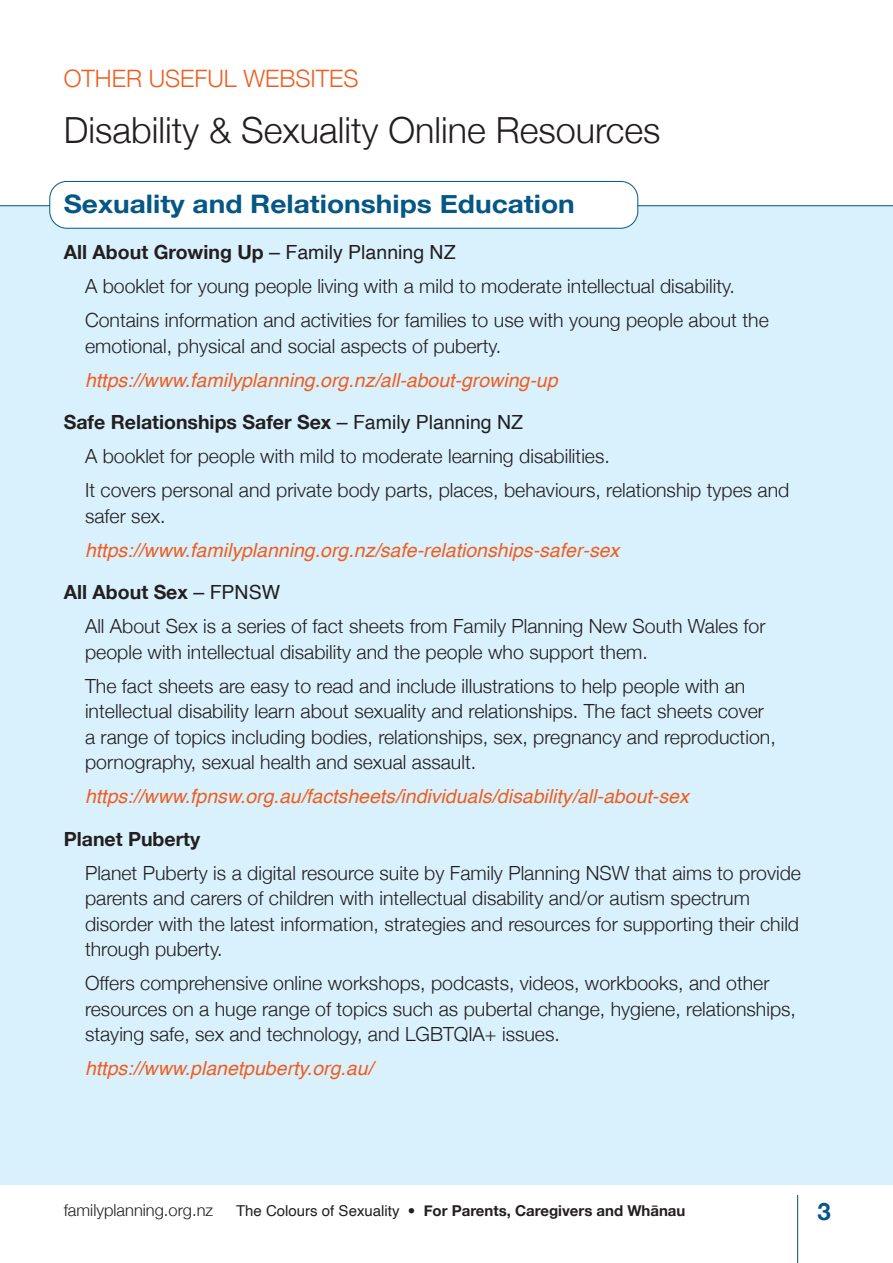
<style>
.page{position:relative;width:893px;height:1263px;background:#fff}
.page>*{position:absolute;margin:0;border:0;box-sizing:border-box;transform-origin:0 0}
.MH2{font:300 36px "Helvetica Neue";color:#231f20}
.SH1-_section{font:700 25.5px "Helvetica Neue";color:#055785;scale:1.1 1}
.n_13pt{font:300 24px "Helvetica Neue";color:#ee5e20}
.t1{font:700 24px "Helvetica Neue";color:#055785}
.n13_indent_5mm{font:300 19.5px/25.5px "Helvetica Neue";color:#231f20}
.Hyperlink_5mm_indent{font:italic 19.5px "Helvetica";color:#ee5e20}
.Book{font:700 19.5px "Helvetica Neue";color:#231f20}
.n_13pt-2{font:700 19.5px "Helvetica Neue";color:#231f20}
.t2{font:300 16.5px "Helvetica Neue";color:#231f20}
.t3{font:700 15px "Helvetica Neue";color:#231f20}
.s1{font-family:"Helvetica";font-weight:400}
.s2{font-weight:300}
</style>
<div class="page">
<hr style="left:797px;top:1195px;width:1px;height:68px;background:#04516b">
<div style="left:0;top:205px;width:893px;height:979px;background:#d9f1fc"></div>
<hr style="left:0;top:205px;width:893px;height:1px;background:#055785">
<div style="left:50px;top:181px;width:588px;height:47px;background:#fff;border-radius:17px"></div>
<div style="left:49px;top:181px;width:589px;height:48px;border:1px solid #055785;border-radius:17px"></div>
<p class="n_13pt" style="left:64px;top:59px;width:296px">OTHER USEFUL WEBSITES</p>
<p class="MH2" style="left:64px;top:101px;width:598px">Disability &amp; Sexuality Online Resources</p>
<p class="SH1-_section" style="left:64px;top:183px;width:466px">Sexuality and Relationships Education</p>
<p class="n_13pt-2" style="left:64px;top:237px;width:393px">All About Growing Up <span class="s1">– Family Planning NZ</span></p>
<p class="n13_indent_5mm" style="left:85px;top:272px;width:651px">A booklet for young people living with a mild to moderate intellectual disability.</p>
<p class="n13_indent_5mm" style="left:85px;top:306px;width:685px">Contains information and activities for families to use with young people about the emotional, physical and social aspects of puberty.</p>
<p class="Hyperlink_5mm_indent" style="left:85px;top:365px;width:474px">https://www.familyplanning.org.nz/all-about-growing-up</p>
<p class="Book" style="left:64px;top:407px;width:461px">Safe Relationships Safer Sex <span class="s1">– Family Planning NZ</span></p>
<p class="n13_indent_5mm" style="left:85px;top:442px;width:526px">A booklet for people with mild to moderate learning disabilities.</p>
<p class="n13_indent_5mm" style="left:85px;top:476px;width:706px">It covers personal and private body parts, places, behaviours, relationship types and safer sex.</p>
<p class="Hyperlink_5mm_indent" style="left:85px;top:535px;width:536px">https://www.familyplanning.org.nz/safe-relationships-safer-sex</p>
<p class="Book" style="left:64px;top:577px;width:218px">All About Sex <span class="s1">– FPNSW</span></p>
<p class="n13_indent_5mm" style="left:85px;top:612px;width:682px">All About Sex is a series of fact sheets from Family Planning New South Wales for people with intellectual disability and the people who support them.</p>
<p class="n13_indent_5mm" style="left:85px;top:672px;width:692px">The fact sheets are easy to read and include illustrations to help people with an intellectual disability learn about sexuality and relationships. The fact sheets cover a range of topics including bodies, relationships, sex, pregnancy and reproduction, pornography, sexual health and sexual assault.</p>
<p class="Hyperlink_5mm_indent" style="left:85px;top:781px;width:605px">https://www.fpnsw.org.au/factsheets/individuals/disability/all-about-sex</p>
<p class="Book" style="left:64px;top:824px;width:138px">Planet Puberty</p>
<p class="n13_indent_5mm" style="left:85px;top:859px;width:717px">Planet Puberty is a digital resource suite by Family Planning NSW that aims to provide parents and carers of children with intellectual disability and/or autism spectrum disorder with the latest information, strategies and resources for supporting their child through puberty.</p>
<p class="n13_indent_5mm" style="left:85px;top:969px;width:712px">Offers comprehensive online workshops, podcasts, videos, workbooks, and other resources on a huge range of topics such as pubertal change, hygiene, relationships, staying safe, sex and technology, and LGBTQIA+ issues.</p>
<p class="Hyperlink_5mm_indent" style="left:85px;top:1053px;width:289px">https://www.planetpuberty.org.au/</p>
<p class="t2" style="left:64px;top:1197px;width:151px">familyplanning.org.nz</p>
<p class="t3" style="left:236px;top:1199px;width:451px"><span class="s1">The Colours of Sexuality</span> <span class="s2">•</span> For Parents, Caregivers and Whānau</p>
<p class="t1" style="left:818px;top:1193px;width:15px">3</p>
</div>
